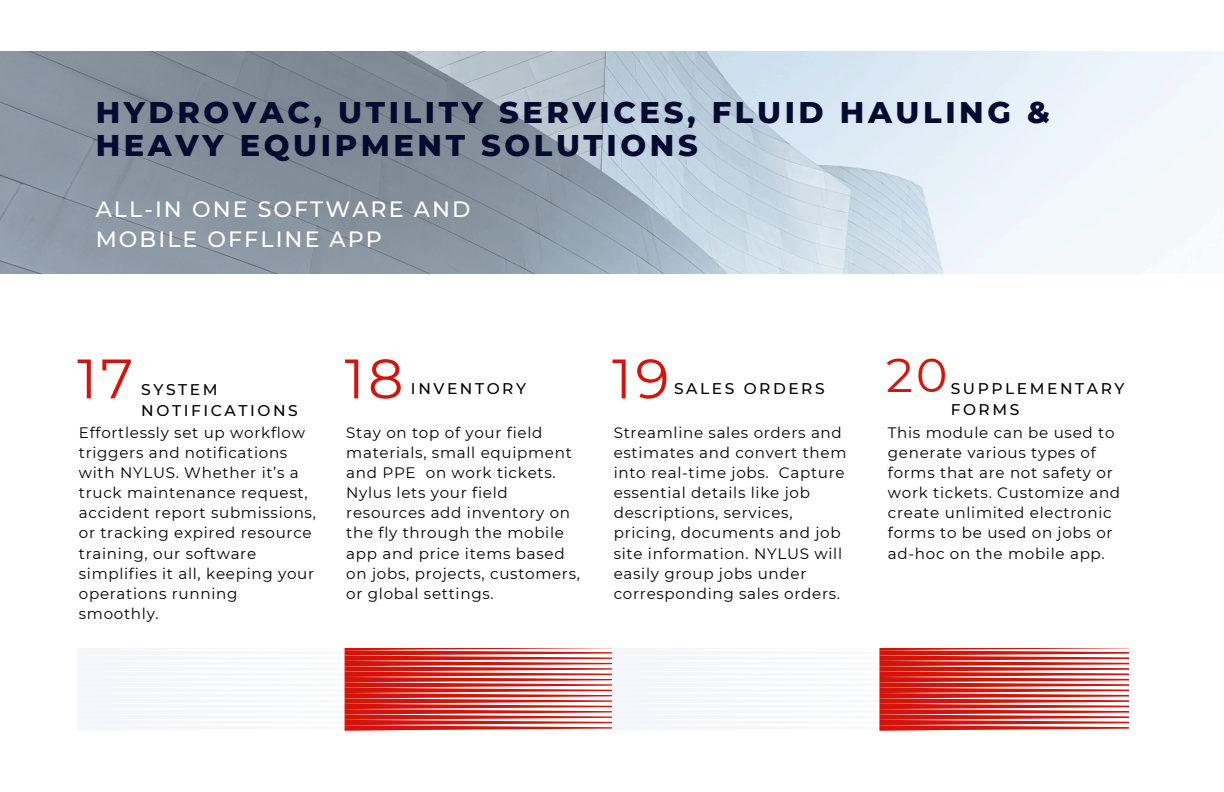
<style>
.page{position:relative;width:1224px;height:792px;background:#fff}
.page>*{position:absolute;margin:0;border:0;box-sizing:border-box;transform-origin:0 0}
.t1{font:55.6px "Montserrat";color:#d3140b}
.t2{font:47.6px "Montserrat";color:#d3140b}
.t3{font:800 30.4px/33px "Montserrat";letter-spacing:.12em;color:#050a30}
.t4{font:500 22.2px/30px "Montserrat";letter-spacing:.095em;color:#fff}
.t5{font:500 15.4px/21.6px "Montserrat";letter-spacing:.165em;color:#000}
.t6{font:15.2px/20.2px "Montserrat";letter-spacing:.045em;color:#000}
</style>
<div class="page">
<svg style="left:77px;top:648px;width:1051px;height:83px"></svg>
<img style="left:0;top:52px;width:1224px;height:222px">
<p class="t3" style="left:96px;top:95px;width:956px">HYDROVAC, UTILITY SERVICES, FLUID HAULING &amp;<br>HEAVY EQUIPMENT SOLUTIONS</p>
<h3 class="t4" style="left:96px;top:194px;width:376px">ALL-IN ONE SOFTWARE AND<br>MOBILE OFFLINE APP</h3>
<p class="t1" style="left:77px;top:345px;width:58px">17</p>
<p class="t1" style="left:345px;top:345px;width:60px">18</p>
<h3 class="t1" style="left:612px;top:345px;width:59px">19</h3>
<p class="t2" style="left:886px;top:346px;width:63px">20</p>
<p class="t5" style="left:141px;top:378px;width:158px">SYSTEM<br>NOTIFICATIONS</p>
<p class="t5" style="left:411px;top:378px;width:117px">INVENTORY</p>
<h2 class="t5" style="left:674px;top:378px;width:152px">SALES ORDERS</h2>
<p class="t5" style="left:951px;top:378px;width:175px;line-height:21px">SUPPLEMENTARY<br>FORMS</p>
<h3 class="t6" style="left:79px;top:422px;width:239px">Effortlessly set up workflow triggers and notifications with NYLUS. Whether it’s a truck maintenance request, accident report submissions, or tracking expired resource training, our software simplifies it all, keeping your operations running smoothly.</h3>
<p class="t6" style="left:346px;top:422px;width:235px">Stay on top of your field materials, small equipment and PPE on work tickets.<br>Nylus lets your field resources add inventory on the fly through the mobile app and price items based on jobs, projects, customers, or global settings.</p>
<p class="t6" style="left:614px;top:422px;width:234px">Streamline sales orders and estimates and convert them into real-time jobs. Capture essential details like job descriptions, services, pricing, documents and job site information. NYLUS will easily group jobs under corresponding sales orders.</p>
<h3 class="t6" style="left:888px;top:422px;width:234px">This module can be used to generate various types of forms that are not safety or work tickets. Customize and create unlimited electronic forms to be used on jobs or ad-hoc on the mobile app.</h3>
</div>
